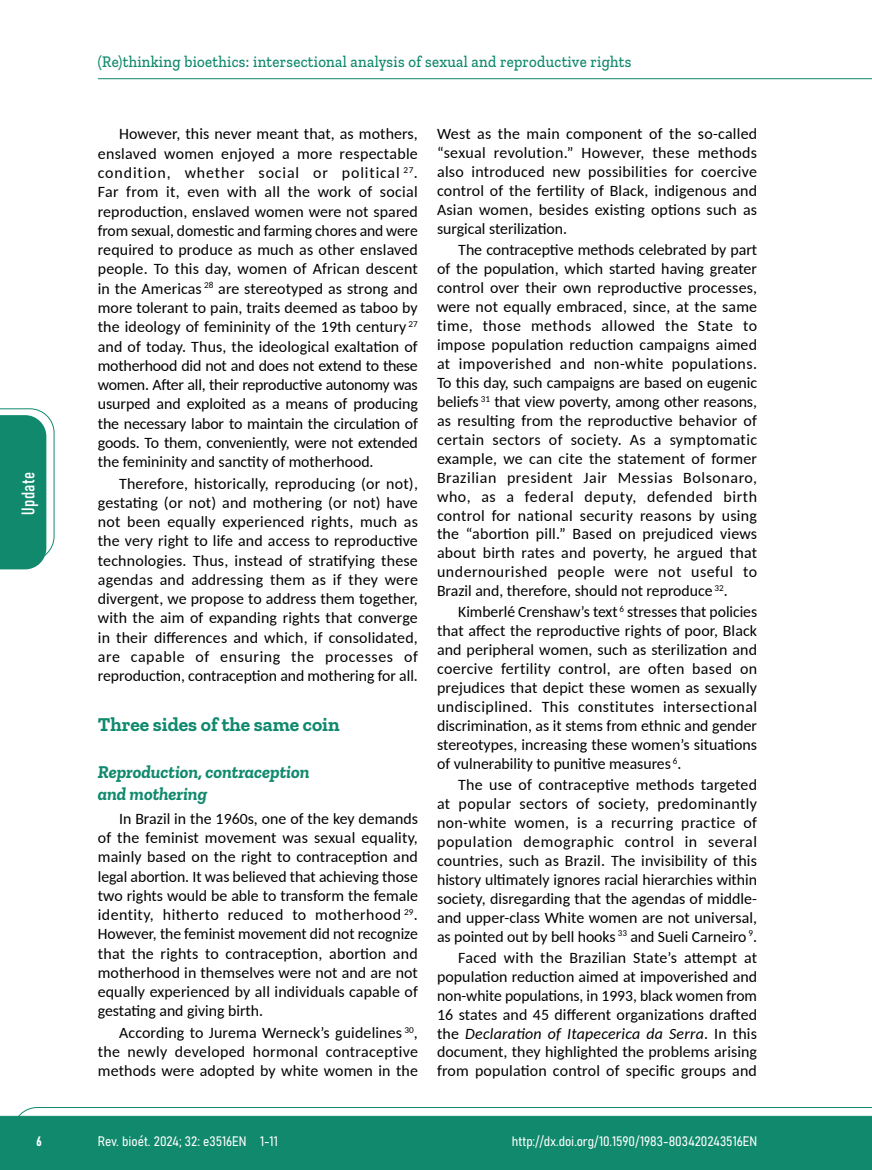
<style>
.page{position:relative;width:872px;height:1170px;background:#fff}
.page>*{position:absolute;margin:0;border:0;box-sizing:border-box;transform-origin:0 0}
.t1{font:700 19.5px "Zilla Slab";color:#108a6e}
.t2{font:italic 700 18px/21.9px "Zilla Slab";color:#108a6e}
.t3{font:18px "Bahnschrift";letter-spacing:.02em;color:#fff}
.t4{font:500 16.5px "Zilla Slab";letter-spacing:.02em;color:#10896d;scale:.9 1}
.t5{font:15.75px/18.9px "Carlito";color:#000;text-align:justify}
.t6{font:13.5px "Bahnschrift";color:#fff}
.s1{font-style:italic}
</style>
<div class="page">
<svg style="left:12px;top:1107px;width:860px;height:62px;background:#2e987f"></svg>
<hr style="left:98px;top:78px;width:774px;height:1px;background:#10896d">
<svg style="left:0;top:408px;width:55px;height:161px"></svg>
<p class="t3" style="left:15px;top:514px;width:44px;rotate:-90deg">Update</p>
<p class="t4" style="left:98px;top:53px;width:594px">(Re)thinking bioethics: intersectional analysis of sexual and reproductive rights</p>
<p class="t5" style="left:98px;top:124px;width:322px;text-indent:21px">However, this never meant that, as mothers, enslaved women enjoyed a more respectable condition, whether social or political <sup>27</sup>.<br>Far from it, even with all the work of social reproduction, enslaved women were not spared from sexual, domestic and farming chores and were required to produce as much as other enslaved people. To this day, women of African descent in the Americas <sup>28</sup> are stereotyped as strong and more tolerant to pain, traits deemed as taboo by the ideology of femininity of the 19th century <sup>27 </sup>and of today. Thus, the ideological exaltation of motherhood did not and does not extend to these women. After all, their reproductive autonomy was usurped and exploited as a means of producing the necessary labor to maintain the circulation of goods. To them, conveniently, were not extended the femininity and sanctity of motherhood.</p>
<p class="t5" style="left:98px;top:473px;width:322px;text-indent:21px">Therefore, historically, reproducing (or not), gestating (or not) and mothering (or not) have not been equally experienced rights, much as the very right to life and access to reproductive technologies. Thus, instead of stratifying these agendas and addressing them as if they were divergent, we propose to address them together, with the aim of expanding rights that converge in their differences and which, if consolidated, are capable of ensuring the processes of reproduction, contraception and mothering for all.</p>
<p class="t1" style="left:98px;top:713px;width:243px">Three sides of the same coin</p>
<p class="t2" style="left:98px;top:761px;width:213px">Reproduction, contraception and mothering</p>
<p class="t5" style="left:98px;top:808px;width:322px;text-indent:21px">In Brazil in the 1960s, one of the key demands of the feminist movement was sexual equality, mainly based on the right to contraception and legal abortion. It was believed that achieving those two rights would be able to transform the female identity, hitherto reduced to motherhood <sup>29</sup>.<br>However, the feminist movement did not recognize that the rights to contraception, abortion and motherhood in themselves were not and are not equally experienced by all individuals capable of gestating and giving birth.</p>
<p class="t5" style="left:98px;top:1022px;width:321px;text-indent:21px">According to Jurema Werneck’s guidelines <sup>30</sup>, the newly developed hormonal contraceptive methods were adopted by white women in the</p>
<p class="t5" style="left:437px;top:124px;width:322px">West as the main component of the so-called “sexual revolution.” However, these methods also introduced new possibilities for coercive control of the fertility of Black, indigenous and Asian women, besides existing options such as surgical sterilization.</p>
<p class="t5" style="left:437px;top:240px;width:322px;text-indent:21px">The contraceptive methods celebrated by part of the population, which started having greater control over their own reproductive processes, were not equally embraced, since, at the same time, those methods allowed the State to impose population reduction campaigns aimed at impoverished and non-white populations.<br>To this day, such campaigns are based on eugenic beliefs <sup>31</sup> that view poverty, among other reasons, as resulting from the reproductive behavior of certain sectors of society. As a symptomatic example, we can cite the statement of former Brazilian president Jair Messias Bolsonaro, who, as a federal deputy, defended birth control for national security reasons by using the “abortion pill.” Based on prejudiced views about birth rates and poverty, he argued that undernourished people were not useful to Brazil and, therefore, should not reproduce <sup>32</sup>.</p>
<p class="t5" style="left:437px;top:602px;width:321px;text-indent:21px">Kimberlé Crenshaw’s text <sup>6</sup> stresses that policies that affect the reproductive rights of poor, Black and peripheral women, such as sterilization and coercive fertility control, are often based on prejudices that depict these women as sexually undisciplined. This constitutes intersectional discrimination, as it stems from ethnic and gender stereotypes, increasing these women’s situations of vulnerability to punitive measures <sup>6</sup>.</p>
<p class="t5" style="left:437px;top:774px;width:322px;text-indent:21px">The use of contraceptive methods targeted at popular sectors of society, predominantly non-white women, is a recurring practice of population demographic control in several countries, such as Brazil. The invisibility of this history ultimately ignores racial hierarchies within society, disregarding that the agendas of middle&shy;and upper-class White women are not universal, as pointed out by bell hooks <sup>33</sup> and Sueli Carneiro <sup>9</sup>.</p>
<p class="t5" style="left:437px;top:947px;width:321px;text-indent:21px">Faced with the Brazilian State’s attempt at population reduction aimed at impoverished and non-white populations, in 1993, black women from 16 states and 45 different organizations drafted the <span class="s1">Declaration of Itapecerica da Serra</span>. In this document, they highlighted the problems arising from population control of specific groups and</p>
<p class="t6" style="left:36px;top:1130px;width:7px">6</p>
<p class="t6" style="left:98px;top:1131px;width:181px">Rev. bioét. 2024; 32: e3516EN 1-11</p>
<p class="t6" style="left:512px;top:1131px;width:247px">http://dx.doi.org/10.1590/1983-803420243516EN</p>
</div>
